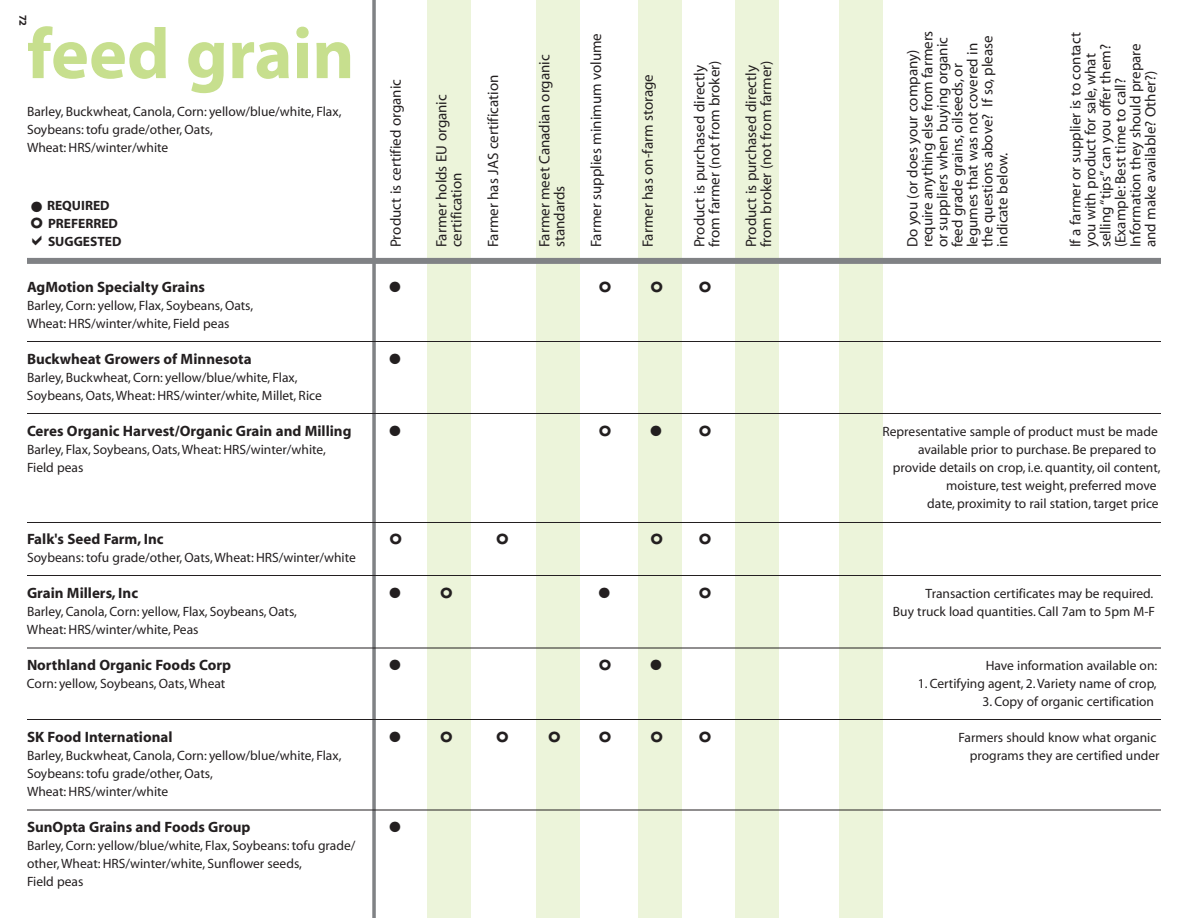
<style>
.page{position:relative;width:1188px;height:918px;background:#fff}
.page>*{position:absolute;margin:0;border:0;box-sizing:border-box;transform-origin:0 0}
.t1{font:700 72px "Myriad";color:#c7df8e}
.t2{font:15px/15px "Myriad";color:#231f20}
.t3{font:700 15px "Myriad";color:#231f20}
.t4{font:13.5px/18px "Myriad";color:#231f20}
.t5{font:700 13.5px "Myriad";color:#231f20}
.t6{font:700 13.5px "Futura";color:#231f20}
.t7{font:10.5px "Webdings";color:#231f20}
.t8{font:10.5px "Myriad Headline";color:#231f20}
.s1{font-family:"Futura"}
</style>
<div class="page">
<div style="left:427px;top:0;width:43px;height:918px;background:#ecf4da"></div>
<div style="left:536px;top:0;width:44px;height:918px;background:#ecf4da"></div>
<div style="left:639px;top:0;width:43px;height:918px;background:#ecf4da"></div>
<div style="left:736px;top:0;width:43px;height:918px;background:#ecf4da"></div>
<div style="left:839px;top:0;width:43px;height:918px;background:#ecf4da"></div>
<div style="left:27px;top:258px;width:1134px;height:6px;background:#808285"></div>
<hr style="left:373px;top:0;width:3px;height:918px;background:#808285">
<hr style="left:27px;top:341px;width:1134px;height:1px;background:#231f20">
<hr style="left:27px;top:413px;width:1134px;height:1px;background:#231f20">
<hr style="left:27px;top:522px;width:1134px;height:1px;background:#231f20">
<hr style="left:27px;top:575px;width:1134px;height:1px;background:#231f20">
<hr style="left:27px;top:810px;width:1134px;height:1px;background:#231f20">
<hr style="left:27px;top:648px;width:1134px;height:1px;background:#231f20">
<hr style="left:27px;top:719px;width:1134px;height:1px;background:#231f20">
<p class="t8" style="left:27px;top:15px;width:13px;rotate:90deg">72</p>
<h1 class="t1" style="left:27px;top:27px;width:329px">feed grain</h1>
<p class="t4" style="left:27px;top:104px;width:316px">Barley, Buckwheat, Canola, Corn: yellow/blue/white, Flax,<br>Soybeans: tofu grade/other, Oats,<br>Wheat: HRS/winter/white</p>
<p class="t5" style="left:32px;top:201px;width:80px">■ REQUIRED</p>
<p class="t5" style="left:31px;top:219px;width:89px"><span class="s1">O</span> PREFERRED</p>
<p class="t5" style="left:48px;top:237px;width:75px">SUGGESTED</p>
<p class="t2" style="left:390px;top:247px;width:170px;rotate:-90deg">Product is certified organic</p>
<p class="t2" style="left:435px;top:247px;width:154px;rotate:-90deg">Farmer holds EU organic certification</p>
<p class="t2" style="left:487px;top:247px;width:174px;rotate:-90deg">Farmer has JAS certification</p>
<p class="t2" style="left:538px;top:247px;width:194px;rotate:-90deg">Farmer meet Canadian organic standards</p>
<p class="t2" style="left:590px;top:247px;width:216px;rotate:-90deg">Farmer supplies minimum volume</p>
<p class="t2" style="left:642px;top:247px;width:174px;rotate:-90deg">Farmer has on-farm storage</p>
<p class="t2" style="left:693px;top:247px;width:188px;rotate:-90deg">Product is purchased directly from farmer (not from broker)</p>
<p class="t2" style="left:745px;top:247px;width:188px;rotate:-90deg">Product is purchased directly from broker (not from farmer)</p>
<p class="t2" style="left:906px;top:247px;width:218px;rotate:-90deg">Do you (or does your company) require anything else from farmers or suppliers when buying organic feed grade grains, oilseeds, or legumes that was not covered in the questions above? If so, please indicate below.</p>
<p class="t2" style="left:1069px;top:247px;width:216px;rotate:-90deg">If a farmer or supplier is to contact you with product for sale, what selling“tips” can you offer them? (Example: Best time to call?<br>Information they should prepare and make available? Other?)</p>
<p class="t3" style="left:27px;top:281px;width:179px">AgMotion Specialty Grains</p>
<p class="t7" style="left:390px;top:280px;width:12px">■</p>
<p class="t6" style="left:599px;top:280px;width:13px">O</p>
<p class="t6" style="left:651px;top:280px;width:13px">O</p>
<p class="t6" style="left:699px;top:280px;width:13px">O</p>
<p class="t4" style="left:27px;top:297px;width:228px">Barley, Corn: yellow, Flax, Soybeans, Oats,<br>Wheat: HRS/winter/white, Field peas</p>
<p class="t3" style="left:27px;top:353px;width:226px">Buckwheat Growers of Minnesota</p>
<p class="t7" style="left:390px;top:352px;width:12px">■</p>
<p class="t4" style="left:27px;top:369px;width:296px">Barley, Buckwheat, Corn: yellow/blue/white, Flax,<br>Soybeans, Oats, Wheat: HRS/winter/white, Millet, Rice</p>
<p class="t3" style="left:27px;top:425px;width:326px">Ceres Organic Harvest/Organic Grain and Milling</p>
<p class="t7" style="left:390px;top:424px;width:12px">■</p>
<p class="t6" style="left:599px;top:424px;width:13px">O</p>
<p class="t7" style="left:651px;top:424px;width:12px">■</p>
<p class="t6" style="left:699px;top:424px;width:13px">O</p>
<p class="t4" style="left:883px;top:423px;width:277px">Representative sample of product must be made</p>
<p class="t4" style="left:27px;top:441px;width:300px">Barley, Flax, Soybeans, Oats, Wheat: HRS/winter/white,</p>
<p class="t4" style="left:918px;top:441px;width:240px">available prior to purchase. Be prepared to</p>
<p class="t4" style="left:27px;top:459px;width:58px">Field peas</p>
<p class="t4" style="left:893px;top:459px;width:269px;text-align:right">provide details on crop, i.e. quantity, oil content, moisture, test weight, preferred move<br>date, proximity to rail station, target price</p>
<p class="t3" style="left:27px;top:533px;width:138px">Falk's Seed Farm, Inc</p>
<p class="t6" style="left:390px;top:532px;width:13px">O</p>
<p class="t6" style="left:497px;top:532px;width:13px">O</p>
<p class="t6" style="left:651px;top:532px;width:13px">O</p>
<p class="t6" style="left:699px;top:532px;width:13px">O</p>
<p class="t4" style="left:27px;top:549px;width:330px">Soybeans: tofu grade/other, Oats, Wheat: HRS/winter/white</p>
<p class="t3" style="left:27px;top:587px;width:113px">Grain Millers, Inc</p>
<p class="t7" style="left:390px;top:586px;width:12px">■</p>
<p class="t6" style="left:441px;top:586px;width:13px">O</p>
<p class="t7" style="left:599px;top:586px;width:12px">■</p>
<p class="t6" style="left:699px;top:586px;width:13px">O</p>
<p class="t4" style="left:926px;top:585px;width:229px">Transaction certificates may be required.</p>
<p class="t4" style="left:27px;top:603px;width:272px">Barley, Canola, Corn: yellow, Flax, Soybeans, Oats,</p>
<p class="t4" style="left:893px;top:603px;width:264px">Buy truck load quantities. Call 7am to 5pm M-F</p>
<p class="t4" style="left:27px;top:621px;width:173px">Wheat: HRS/winter/white, Peas</p>
<p class="t3" style="left:27px;top:659px;width:206px">Northland Organic Foods Corp</p>
<p class="t7" style="left:390px;top:658px;width:12px">■</p>
<p class="t6" style="left:599px;top:658px;width:13px">O</p>
<p class="t7" style="left:651px;top:658px;width:12px">■</p>
<p class="t4" style="left:986px;top:657px;width:173px">Have information available on:</p>
<p class="t4" style="left:27px;top:675px;width:200px">Corn: yellow, Soybeans, Oats, Wheat</p>
<p class="t4" style="left:918px;top:675px;width:240px">1. Certifying agent, 2. Variety name of crop,</p>
<p class="t4" style="left:983px;top:693px;width:173px">3. Copy of organic certification</p>
<p class="t3" style="left:27px;top:731px;width:147px">SK Food International</p>
<p class="t7" style="left:390px;top:730px;width:12px">■</p>
<p class="t6" style="left:441px;top:730px;width:13px">O</p>
<p class="t6" style="left:497px;top:730px;width:13px">O</p>
<p class="t6" style="left:548px;top:730px;width:13px">O</p>
<p class="t6" style="left:599px;top:730px;width:13px">O</p>
<p class="t6" style="left:651px;top:730px;width:13px">O</p>
<p class="t6" style="left:699px;top:730px;width:13px">O</p>
<p class="t4" style="left:959px;top:729px;width:199px">Farmers should know what organic</p>
<p class="t4" style="left:27px;top:747px;width:316px">Barley, Buckwheat, Canola, Corn: yellow/blue/white, Flax,</p>
<p class="t4" style="left:970px;top:747px;width:191px">programs they are certified under</p>
<p class="t4" style="left:27px;top:765px;width:187px">Soybeans: tofu grade/other, Oats,<br>Wheat: HRS/winter/white</p>
<p class="t3" style="left:27px;top:821px;width:225px">SunOpta Grains and Foods Group</p>
<p class="t7" style="left:390px;top:820px;width:12px">■</p>
<p class="t4" style="left:27px;top:837px;width:330px">Barley, Corn: yellow/blue/white, Flax, Soybeans: tofu grade/ other, Wheat: HRS/winter/white, Sunflower seeds,<br>Field peas</p>
</div>
